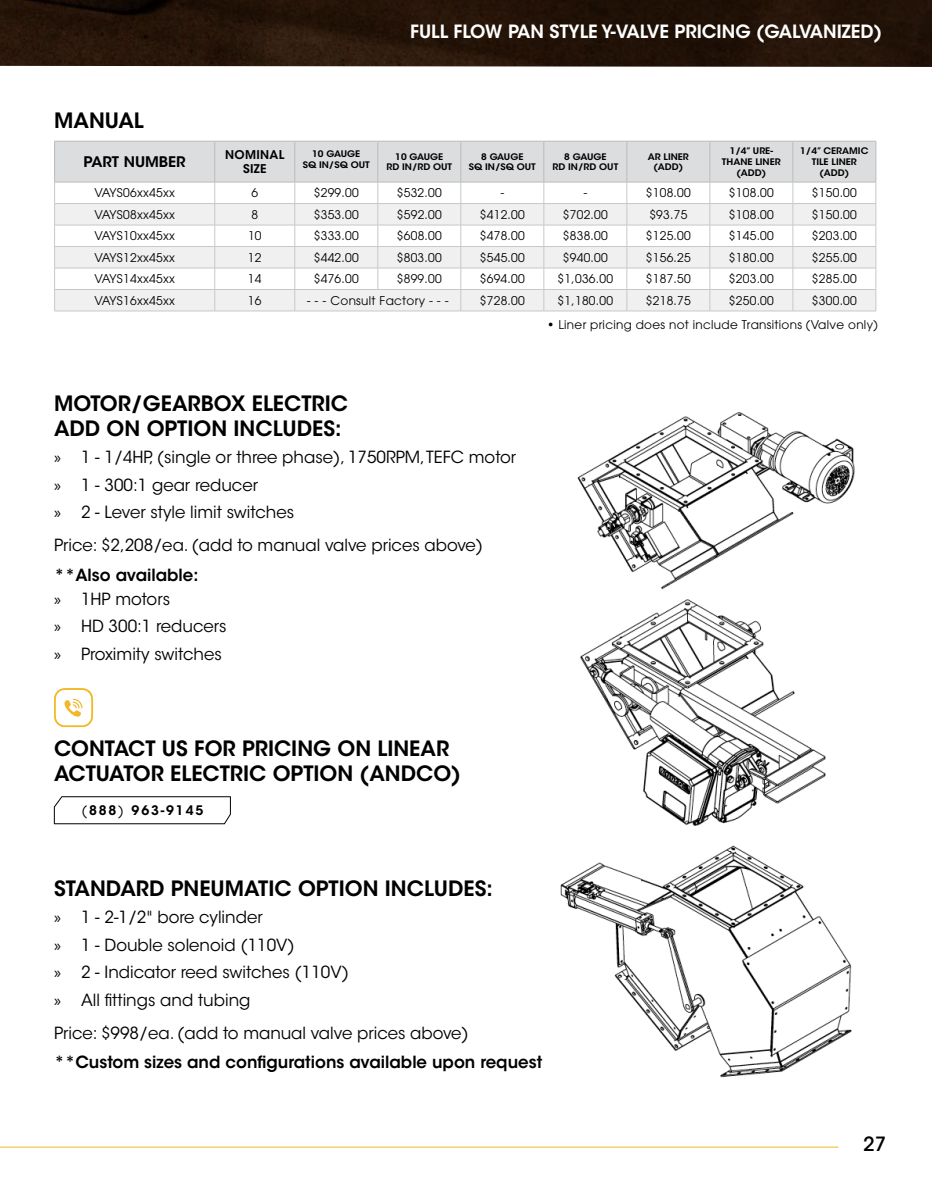
<style>
.page{position:relative;width:932px;height:1188px;background:#fff}
.page>*{position:absolute;margin:0;border:0;box-sizing:border-box;transform-origin:0 0}
.t1{font:600 21px/25.2px "ITC Avant Garde Std";color:#000}
.t2{font:500 19.5px "ITC Avant Garde Std";color:#000}
.t3{font:600 18.15px "ITC Avant Garde Std";color:#fff}
.t4{font:16.65px/27.5px "ITC Avant Garde Std";color:#000}
.t5{font:600 16.65px/24px "ITC Avant Garde Std";color:#000}
.t6{font:600 14.55px "ITC Avant Garde Std";color:#000}
.t7{font:600 13.05px "ITC Avant Garde Std";letter-spacing:.14em;color:#000}
.t8{font:12px "ITC Avant Garde Pro";letter-spacing:.025em;color:#000}
.t9{font:600 12px/13.5px "ITC Avant Garde Std";letter-spacing:.025em;color:#000;text-align:center}
.t10{font:600 9px/10.8px "ITC Avant Garde Std";color:#000;text-align:center;scale:1.05 1}
.s1{font-family:"Myriad Pro"}
.s2{font-family:"Myriad Pro";font-weight:400}
.s3{font-weight:400}
</style>
<div class="page">
<img style="left:0;top:0;width:932px;height:67px">
<hr style="left:54px;top:311px;width:161px;height:1px;background:#c7c8ca">
<hr style="left:215px;top:311px;width:80px;height:1px;background:#c7c8ca">
<hr style="left:295px;top:311px;width:83px;height:1px;background:#c7c8ca">
<hr style="left:378px;top:311px;width:83px;height:1px;background:#c7c8ca">
<hr style="left:461px;top:311px;width:83px;height:1px;background:#c7c8ca">
<hr style="left:544px;top:311px;width:83px;height:1px;background:#c7c8ca">
<hr style="left:627px;top:311px;width:82px;height:1px;background:#c7c8ca">
<hr style="left:709px;top:311px;width:83px;height:1px;background:#c7c8ca">
<svg style="left:54px;top:141px;width:822px;height:170px"></svg>
<hr style="left:792px;top:311px;width:84px;height:1px;background:#c7c8ca">
<hr style="left:0;top:1147px;width:838px;height:1px;background:#f2b826">
<img style="left:560px;top:412px;width:295px;height:666px">
<svg style="left:54px;top:796px;width:177px;height:29px"></svg>
<svg style="left:54px;top:688px;width:39px;height:39px"></svg>
<h1 class="t1" style="left:54px;top:108px;width:91px">MANUAL</h1>
<h3 class="t3" style="left:410px;top:20px;width:473px">FULL FLOW PAN STYLE Y-VALVE PRICING (GALVANIZED)</h3>
<p class="t6" style="left:84px;top:152px;width:104px">PART NUMBER</p>
<p class="t9" style="left:225px;top:148px;width:61px">NOMINAL<br>SIZE</p>
<p class="t10" style="left:303px;top:148px;width:65px">10 GAUGE<br>SQ IN/SQ OUT</p>
<p class="t10" style="left:386px;top:151px;width:64px">10 GAUGE<br>RD IN/RD OUT</p>
<p class="t10" style="left:469px;top:151px;width:65px">8 GAUGE<br>SQ IN/SQ OUT</p>
<p class="t10" style="left:552px;top:151px;width:64px">8 GAUGE<br>RD IN/RD OUT</p>
<p class="t10" style="left:647px;top:151px;width:41px">AR LINER (ADD)</p>
<p class="t10" style="left:722px;top:145px;width:57px">1/4” URE-<br>THANE LINER (ADD)</p>
<p class="t10" style="left:800px;top:145px;width:66px">1/4” CERAMIC<br>TILE LINER (ADD)</p>
<p class="t8" style="left:94px;top:185px;width:82px">VAYS06xx45xx</p>
<p class="t8" style="left:251px;top:185px;width:8px">6</p>
<p class="t8" style="left:314px;top:185px;width:47px">$299.00</p>
<p class="t8" style="left:397px;top:185px;width:47px">$532.00</p>
<p class="t8" style="left:500px;top:185px;width:5px">-</p>
<p class="t8" style="left:583px;top:185px;width:5px">-</p>
<p class="t8" style="left:646px;top:185px;width:47px">$108.00</p>
<p class="t8" style="left:728px;top:185px;width:47px">$108.00</p>
<p class="t8" style="left:811px;top:185px;width:47px">$150.00</p>
<p class="t8" style="left:94px;top:207px;width:82px">VAYS08xx45xx</p>
<p class="t8" style="left:251px;top:207px;width:8px">8</p>
<p class="t8" style="left:314px;top:207px;width:47px">$353.00</p>
<p class="t8" style="left:397px;top:207px;width:47px">$592.00</p>
<p class="t8" style="left:480px;top:207px;width:47px">$412.00</p>
<p class="t8" style="left:563px;top:207px;width:47px">$702.00</p>
<p class="t8" style="left:649px;top:207px;width:40px">$93.75</p>
<p class="t8" style="left:728px;top:207px;width:47px">$108.00</p>
<p class="t8" style="left:811px;top:207px;width:47px">$150.00</p>
<p class="t8" style="left:94px;top:228px;width:82px">VAYS10xx45xx</p>
<p class="t8" style="left:248px;top:228px;width:15px">10</p>
<p class="t8" style="left:314px;top:228px;width:47px">$333.00</p>
<p class="t8" style="left:397px;top:228px;width:47px">$608.00</p>
<p class="t8" style="left:480px;top:228px;width:47px">$478.00</p>
<p class="t8" style="left:563px;top:228px;width:47px">$838.00</p>
<p class="t8" style="left:646px;top:228px;width:47px">$125.00</p>
<p class="t8" style="left:728px;top:228px;width:47px">$145.00</p>
<p class="t8" style="left:811px;top:228px;width:47px">$203.00</p>
<p class="t8" style="left:94px;top:250px;width:82px">VAYS12xx45xx</p>
<p class="t8" style="left:248px;top:250px;width:15px">12</p>
<p class="t8" style="left:314px;top:250px;width:47px">$442.00</p>
<p class="t8" style="left:397px;top:250px;width:47px">$803.00</p>
<p class="t8" style="left:480px;top:250px;width:47px">$545.00</p>
<p class="t8" style="left:563px;top:250px;width:47px">$940.00</p>
<p class="t8" style="left:646px;top:250px;width:47px">$156.25</p>
<p class="t8" style="left:728px;top:250px;width:47px">$180.00</p>
<p class="t8" style="left:811px;top:250px;width:47px">$255.00</p>
<p class="t8" style="left:94px;top:271px;width:82px">VAYS14xx45xx</p>
<p class="t8" style="left:248px;top:271px;width:15px">14</p>
<p class="t8" style="left:314px;top:271px;width:47px">$476.00</p>
<p class="t8" style="left:397px;top:271px;width:47px">$899.00</p>
<p class="t8" style="left:480px;top:271px;width:47px">$694.00</p>
<p class="t8" style="left:557px;top:271px;width:57px">$1,036.00</p>
<p class="t8" style="left:646px;top:271px;width:47px">$187.50</p>
<p class="t8" style="left:728px;top:271px;width:47px">$203.00</p>
<p class="t8" style="left:811px;top:271px;width:47px">$285.00</p>
<p class="t8" style="left:94px;top:293px;width:82px">VAYS16xx45xx</p>
<p class="t8" style="left:248px;top:293px;width:15px">16</p>
<p class="t8" style="left:307px;top:293px;width:144px">- - - Consult Factory - - -</p>
<p class="t8" style="left:480px;top:293px;width:47px">$728.00</p>
<p class="t8" style="left:557px;top:293px;width:57px">$1,180.00</p>
<p class="t8" style="left:646px;top:293px;width:47px">$218.75</p>
<p class="t8" style="left:728px;top:293px;width:47px">$250.00</p>
<p class="t8" style="left:811px;top:293px;width:47px">$300.00</p>
<h1 class="t1" style="left:54px;top:390px;width:295px">MOTOR/GEARBOX ELECTRIC<br>ADD ON OPTION INCLUDES:</h1>
<h3 class="t4" style="left:54px;top:444px;width:463px"><span class="s1">»</span> 1 - 1/4HP, (single or three phase), 1750RPM, TEFC motor <span class="s1">»</span> 1 - 300:1 gear reducer<br><span class="s1">»</span> 2 - Lever style limit switches</h3>
<h3 class="t4" style="left:54px;top:532px;width:430px">Price: $2,208/ea. (add to manual valve prices above)</h3>
<h3 class="t5" style="left:54px;top:563px;width:146px">**Also available: <span class="s2">»</span> <span class="s3">1HP motors</span></h3>
<h3 class="t4" style="left:54px;top:613px;width:174px"><span class="s1">»</span> HD 300:1 reducers <span class="s1">»</span> Proximity switches</h3>
<h1 class="t1" style="left:54px;top:736px;width:408px">CONTACT US FOR PRICING ON LINEAR<br>ACTUATOR ELECTRIC OPTION (ANDCO)</h1>
<p class="t7" style="left:81px;top:802px;width:123px"><span class="s3">(</span>888<span class="s3">)</span> 963-9145</p>
<p class="t8" style="left:547px;top:318px;width:332px">• Liner pricing does not include Transitions (Valve only)</p>
<h1 class="t1" style="left:54px;top:876px;width:440px">STANDARD PNEUMATIC OPTION INCLUDES:</h1>
<h3 class="t4" style="left:54px;top:904px;width:296px"><span class="s1">»</span> 1 - 2-1/2" bore cylinder<br><span class="s1">»</span> 1 - Double solenoid (110V)<br><span class="s1">»</span> 2 - Indicator reed switches (110V) <span class="s1">»</span> All fittings and tubing</h3>
<h3 class="t4" style="left:54px;top:1019px;width:416px">Price: $998/ea. (add to manual valve prices above)</h3>
<h3 class="t5" style="left:54px;top:1050px;width:490px">**Custom sizes and configurations available upon request</h3>
<h2 class="t2" style="left:863px;top:1132px;width:25px">27</h2>
</div>
